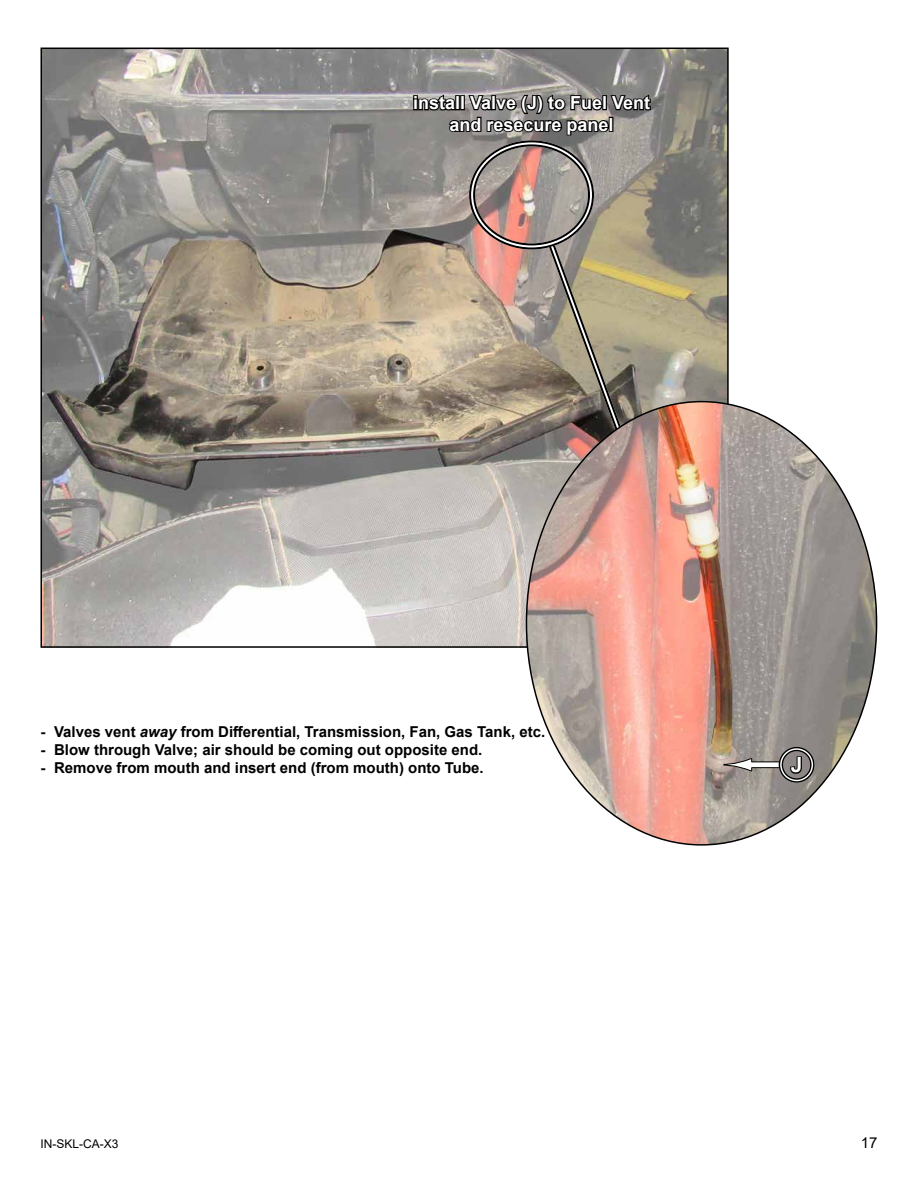
<style>
.page{position:relative;width:918px;height:1188px;background:#fff}
.page>*{position:absolute;margin:0;border:0;box-sizing:border-box;transform-origin:0 0}
.t1{font:700 21px "Arial";color:#fff}
.t2{font:700 18px/21.6px "Arial";color:#fff;text-align:center}
.t3{font:700 15px "Arial";color:#000}
.t4{font:15px "Arial";color:#000}
.t5{font:12px "Arial";color:#000}
.s1{font-style:italic}
</style>
<div class="page">
<img style="left:43px;top:51px;width:683px;height:594px">
<svg style="left:543px;top:234px;width:169px;height:168px;background:#958f7f"></svg>
<svg style="left:546px;top:240px;width:159px;height:162px;background:#a29981"></svg>
<div style="left:469px;top:140px;width:125px;height:109px;border:6px solid #fff;border-radius:50%"></div>
<div style="left:469px;top:140px;width:125px;height:109px;border:2px solid #000;border-radius:50%"></div>
<div style="left:473px;top:144px;width:117px;height:101px;border:2px solid #000;border-radius:50%"></div>
<img style="left:526px;top:402px;width:351px;height:443px">
<div style="left:751px;top:762px;width:31px;height:6px;background:#fff"></div>
<div style="left:751px;top:762px;width:31px;height:6px;border:1px solid #000"></div>
<svg style="left:723px;top:758px;width:29px;height:14px"></svg>
<div style="left:779px;top:747px;width:36px;height:36px;border:4px solid #fff;border-radius:50%"></div>
<div style="left:779px;top:747px;width:36px;height:36px;border:1px solid #000;border-radius:50%"></div>
<div style="left:782px;top:750px;width:30px;height:30px;border:1px solid #000;border-radius:50%"></div>
<svg style="left:789px;top:755px;width:14px;height:20px"></svg>
<svg style="left:413px;top:90px;width:239px;height:47px;background:#625f5d"></svg>
<div style="left:609px;top:117px;width:4px;height:15px;border:2px solid #000"></div>
<p class="t2" style="left:413px;top:92px;width:239px">install Valve (J) to Fuel Vent and resecure panel</p>
<p class="t3" style="left:40px;top:722px;width:506px">- Valves vent <span class="s1">away</span> from Differential, Transmission, Fan, Gas Tank, etc.</p>
<p class="t3" style="left:40px;top:740px;width:443px">- Blow through Valve; air should be coming out opposite end.</p>
<p class="t3" style="left:40px;top:758px;width:445px">- Remove from mouth and insert end (from mouth) onto Tube.</p>
<h1 class="t1" style="left:791px;top:750px;width:13px">J</h1>
<p class="t5" style="left:40px;top:1135px;width:80px">IN-SKL-CA-X3</p>
<p class="t4" style="left:861px;top:1132px;width:18px">17</p>
</div>
